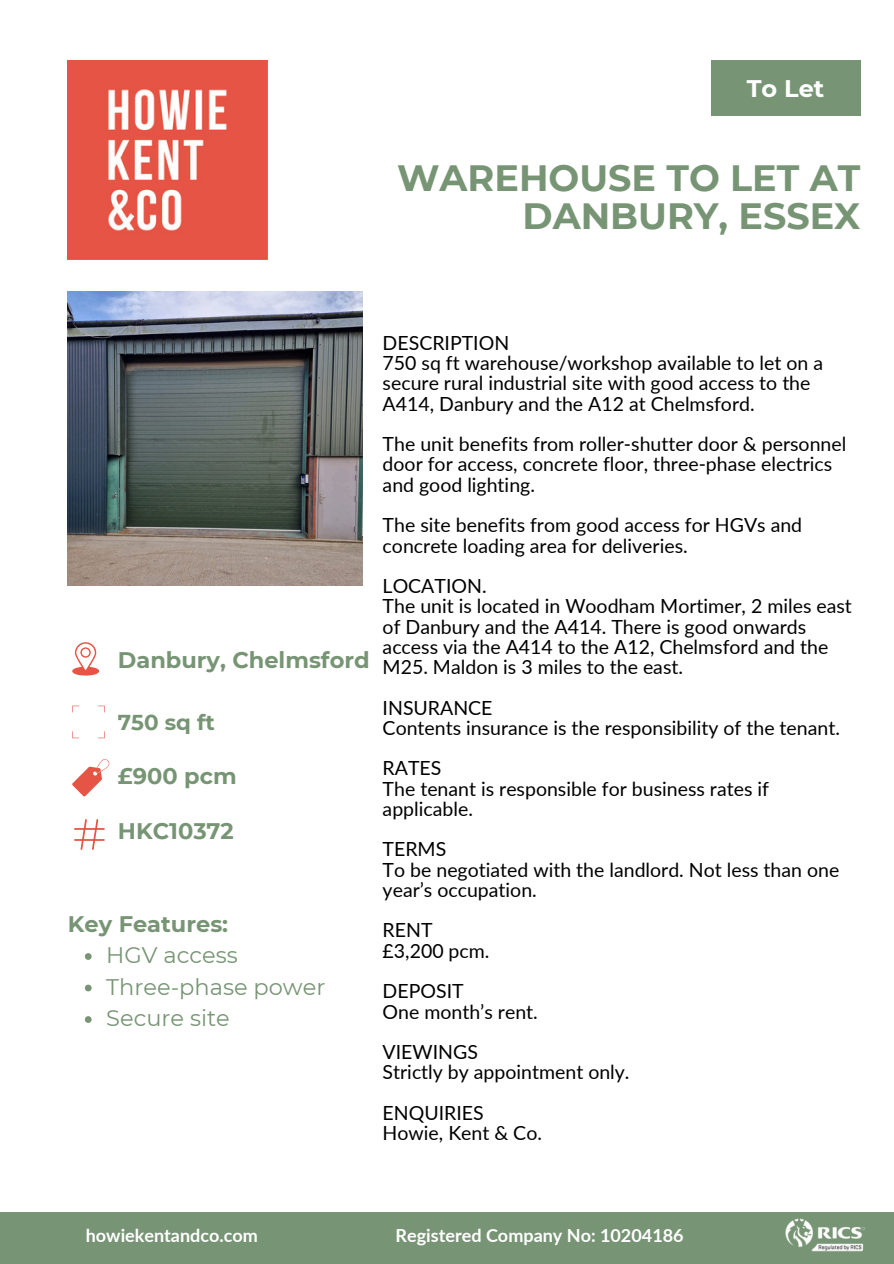
<style>
.page{position:relative;width:894px;height:1264px;background:#fff}
.page>*{position:absolute;margin:0;border:0;box-sizing:border-box;transform-origin:0 0}
.t1{font:700 36.6px/38.2px "Montserrat";color:#779574;text-align:right}
.t2{font:700 24px "Montserrat";color:#fff}
.t3{font:700 22.5px "Montserrat";color:#779574}
.t4{font:22.5px "Montserrat";color:#779574}
.t5{font:700 21.6px "Montserrat";color:#779574}
.t6{font:19.5px/20.2px "Lato";color:#000}
.t7{font:700 18px "Lato";color:#fff}
</style>
<div class="page">
<img style="left:68px;top:61px;width:199px;height:199px">
<div style="left:710px;top:61px;width:150px;height:55px;background:#779574"></div>
<img style="left:68px;top:291px;width:294px;height:294px">
<svg style="left:72px;top:642px;width:27px;height:34px"></svg>
<svg style="left:98px;top:705px;width:7px;height:7px"></svg>
<svg style="left:72px;top:705px;width:7px;height:7px"></svg>
<svg style="left:98px;top:731px;width:7px;height:7px"></svg>
<svg style="left:72px;top:731px;width:7px;height:7px"></svg>
<svg style="left:74px;top:819px;width:30px;height:30px"></svg>
<div style="left:0;top:1211px;width:893px;height:52px;background:#779574"></div>
<img style="left:785px;top:1218px;width:79px;height:33px">
<svg style="left:72px;top:759px;width:37px;height:37px"></svg>
<svg style="left:85px;top:953px;width:7px;height:6px"></svg>
<svg style="left:85px;top:984px;width:7px;height:7px"></svg>
<svg style="left:85px;top:1016px;width:7px;height:6px"></svg>
<h6 class="t2" style="left:746px;top:74px;width:79px">To Let</h6>
<h6 class="t1" style="left:397px;top:158px;width:464px">WAREHOUSE TO LET AT<br>DANBURY, ESSEX</h6>
<h6 class="t3" style="left:118px;top:646px;width:253px">Danbury, Chelmsford</h6>
<h6 class="t5" style="left:118px;top:708px;width:98px">750 sq ft</h6>
<p class="t3" style="left:118px;top:762px;width:120px">£900 pcm</p>
<h3 class="t3" style="left:118px;top:817px;width:117px">HKC10372</h3>
<p class="t3" style="left:68px;top:910px;width:162px">Key Features:</p>
<h5 class="t4" style="left:106px;top:941px;width:133px">HGV access</h5>
<p class="t4" style="left:106px;top:973px;width:220px">Three-phase power</p>
<h3 class="t4" style="left:106px;top:1004px;width:125px">Secure site</h3>
<h3 class="t6" style="left:382px;top:332px;width:442px">DESCRIPTION<br>750 sq ft warehouse/workshop available to let on a secure rural industrial site with good access to the A414, Danbury and the A12 at Chelmsford.</h3>
<h1 class="t6" style="left:382px;top:433px;width:465px">The unit benefits from roller-shutter door &amp; personnel door for access, concrete floor, three-phase electrics and good lighting.</h1>
<p class="t6" style="left:382px;top:514px;width:421px">The site benefits from good access for HGVs and concrete loading area for deliveries.</p>
<h6 class="t6" style="left:382px;top:575px;width:470px">LOCATION.<br>The unit is located in Woodham Mortimer, 2 miles east of Danbury and the A414. There is good onwards access via the A414 to the A12, Chelmsford and the M25. Maldon is 3 miles to the east.</h6>
<h6 class="t6" style="left:382px;top:697px;width:458px">INSURANCE<br>Contents insurance is the responsibility of the tenant.</h6>
<h6 class="t6" style="left:382px;top:757px;width:388px">RATES<br>The tenant is responsible for business rates if applicable.</h6>
<h6 class="t6" style="left:382px;top:838px;width:458px">TERMS<br>To be negotiated with the landlord. Not less than one year’s occupation.</h6>
<h6 class="t6" style="left:382px;top:919px;width:108px">RENT £3,200 pcm.</h6>
<h6 class="t6" style="left:382px;top:980px;width:157px">DEPOSIT<br>One month’s rent.</h6>
<h6 class="t6" style="left:382px;top:1041px;width:248px">VIEWINGS<br>Strictly by appointment only.</h6>
<h6 class="t6" style="left:382px;top:1102px;width:161px">ENQUIRIES<br>Howie, Kent &amp; Co.</h6>
<h2 class="t7" style="left:86px;top:1224px;width:174px">howiekentandco.com</h2>
<p class="t7" style="left:395px;top:1224px;width:289px">Registered Company No: 10204186</p>
</div>
